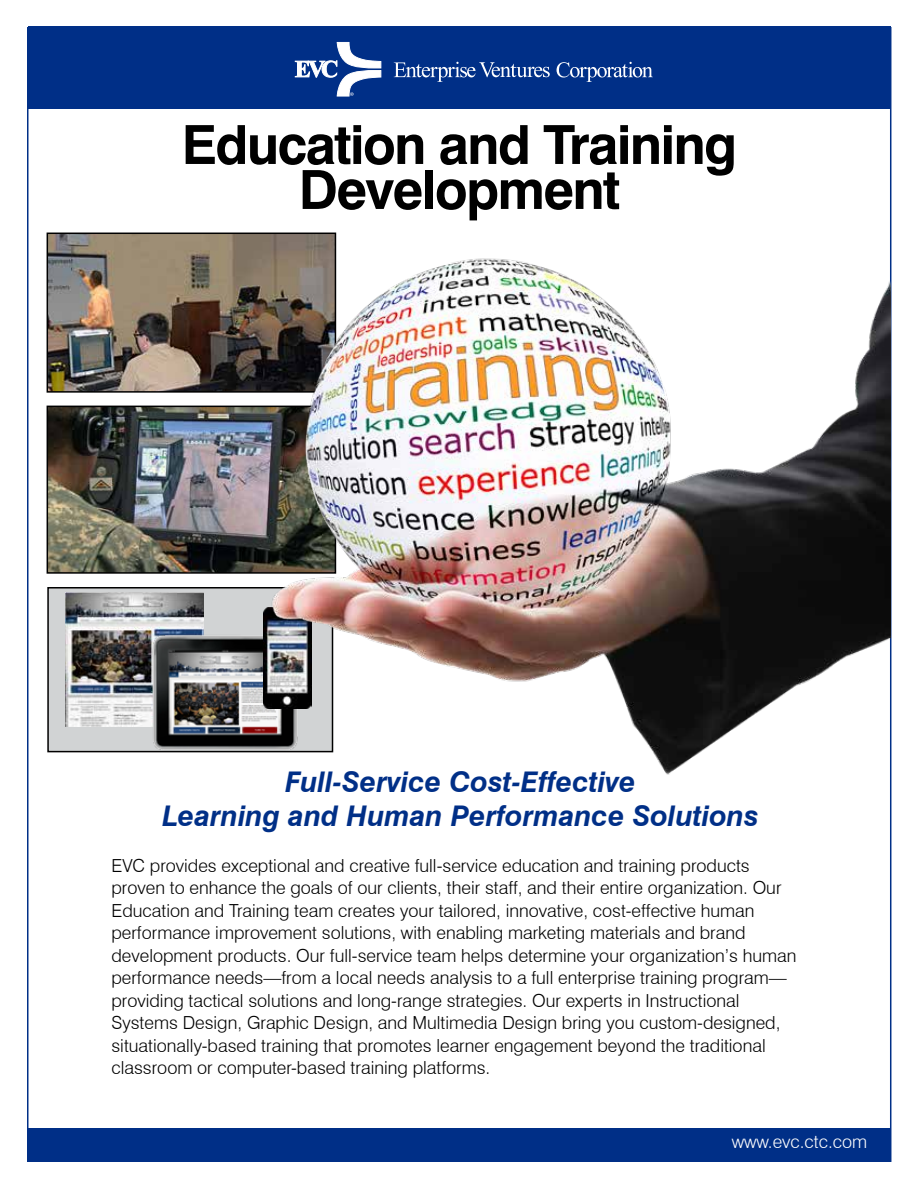
<style>
.page{position:relative;width:918px;height:1188px;background:#fff}
.page>*{position:absolute;margin:0;border:0;box-sizing:border-box;transform-origin:0 0}
.t1{font:700 54px/45px "Swiss 721 BT";letter-spacing:-.03em;color:#000;text-align:center}
.t2{font:italic 700 28.5px/34.2px "Swiss 721 BT";color:#002f87;text-align:center}
.t3{font:300 18px/22.5px "Swiss 721 BT";color:#000}
.t4{font:300 18px "Swiss 721 BT";color:#fff}
</style>
<div class="page">
<div style="left:28px;top:27px;width:862px;height:82px;background:#002f87"></div>
<div style="left:27px;top:1128px;width:863px;height:33px;background:#002f87"></div>
<svg style="left:394px;top:62px;width:156px;height:20px"></svg>
<svg style="left:557px;top:62px;width:96px;height:20px"></svg>
<svg style="left:295px;top:42px;width:86px;height:54px"></svg>
<img style="left:50px;top:236px;width:186px;height:154px">
<div style="left:47px;top:233px;width:289px;height:160px;border:2px solid #000"></div>
<div style="left:48px;top:588px;width:285px;height:164px;background:#d1d3d4"></div>
<div style="left:47px;top:587px;width:286px;height:165px;border:2px solid #000"></div>
<img style="left:50px;top:409px;width:186px;height:162px">
<div style="left:47px;top:406px;width:289px;height:168px;border:2px solid #000"></div>
<img style="left:65px;top:593px;width:139px;height:134px">
<img style="left:152px;top:632px;width:84px;height:120px">
<img style="left:236px;top:232px;width:654px;height:543px">
<h1 class="t1" style="left:182px;top:122px;width:557px">Education and Training<br>Development</h1>
<h2 class="t2" style="left:162px;top:765px;width:598px">Full-Service Cost-Effective<br>Learning and Human Performance Solutions</h2>
<p class="t3" style="left:111px;top:854px;width:687px">EVC provides exceptional and creative full-service education and training products proven to enhance the goals of our clients, their staff, and their entire organization. Our Education and Training team creates your tailored, innovative, cost-effective human performance improvement solutions, with enabling marketing materials and brand development products. Our full-service team helps determine your organization’s human performance needs—from a local needs analysis to a full enterprise training program— providing tactical solutions and long-range strategies. Our experts in Instructional Systems Design, Graphic Design, and Multimedia Design bring you custom-designed, situationally-based training that promotes learner engagement beyond the traditional classroom or computer-based training platforms.</p>
<p class="t4" style="left:732px;top:1130px;width:137px">www.evc.ctc.com</p>
</div>
